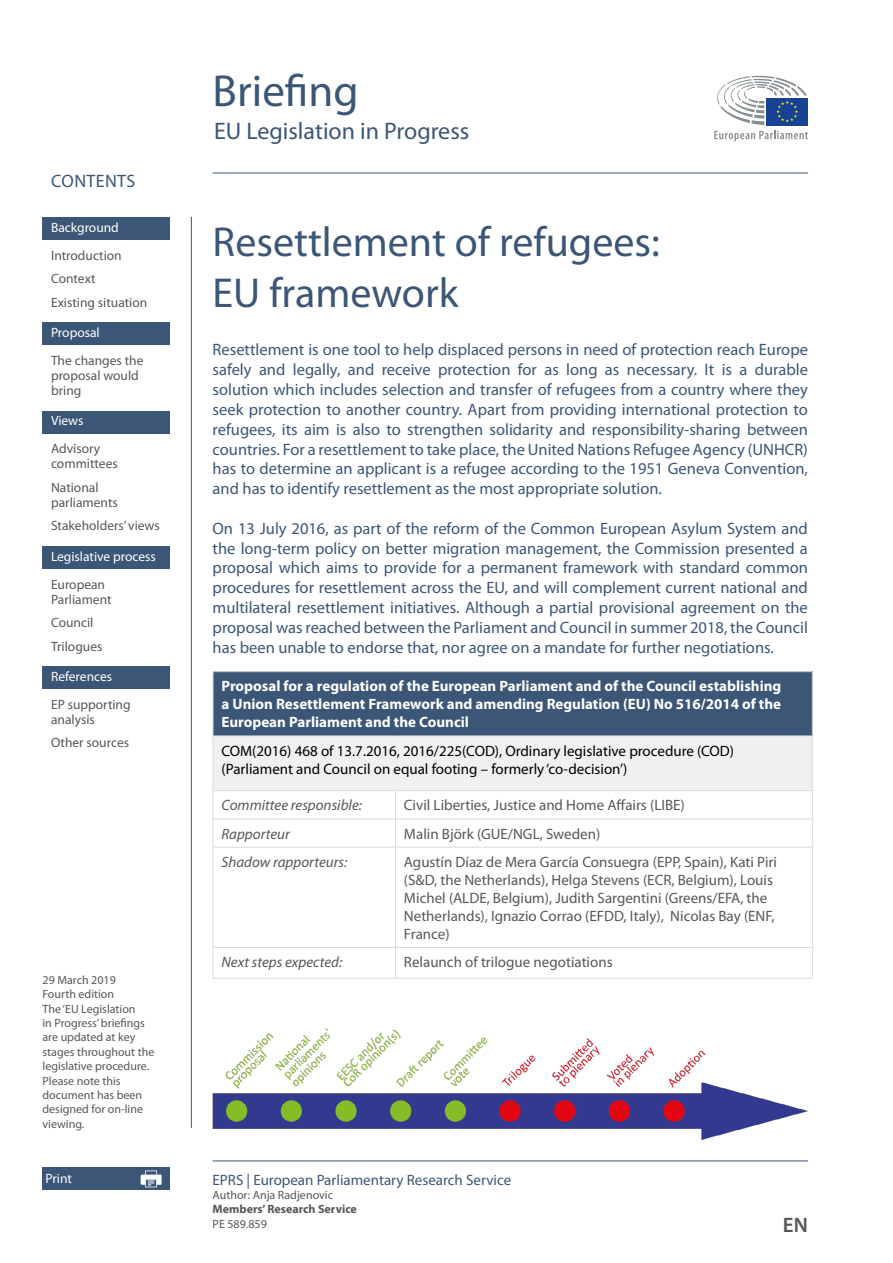
<style>
.page{position:relative;width:893px;height:1263px;background:#fff}
.page>*{position:absolute;margin:0;border:0;box-sizing:border-box;transform-origin:0 0}
.t1{font:45px "Myriad Pro";color:#3b5677}
.BR_-_Title{font:42px/50.4px "Myriad Pro";color:#3b5677}
.t2{font:24px "Myriad Pro";color:#3b5677}
.t3{font:600 21px "Myriad Pro";color:#575756}
.t4{font:18px "Myriad Pro";letter-spacing:.02em;color:#3b5677}
.body{font:16.5px/19.8px "Myriad Pro";color:#3b5677;text-align:justify}
.table_body{font:15px/18px "Myriad Pro";color:#575756}
.table_column_title{font:700 15px/18px "Myriad Pro";color:#fff;text-align:justify}
.table_row_title{font:15px/18px "Myriad Pro";color:#000}
.table_body-2{font:italic 15px "Myriad Pro";color:#575756}
.t5{font:15px "Myriad Pro";color:#3b5677}
.t6{font:13.5px/15px "Myriad Pro";color:#575756}
.t7{font:13.5px "Myriad Pro";color:#fff}
.t8{font:12px/14.4px "Myriad Pro";color:#575756}
.t9{font:700 12px "Myriad Pro";color:#575756}
</style>
<div class="page">
<div style="left:43px;top:217px;width:127px;height:22px;background:#3b5677"></div>
<div style="left:43px;top:323px;width:127px;height:22px;background:#3b5677"></div>
<div style="left:43px;top:411px;width:127px;height:22px;background:#3b5677"></div>
<div style="left:43px;top:546px;width:127px;height:22px;background:#3b5677"></div>
<div style="left:43px;top:667px;width:127px;height:22px;background:#3b5677"></div>
<svg style="left:714px;top:131px;width:94px;height:11px"></svg>
<div style="left:766px;top:98px;width:42px;height:27px;background:#164194"></div>
<svg style="left:717px;top:75px;width:90px;height:50px"></svg>
<hr style="left:213px;top:1160px;width:595px;height:1px;background:#3b5677">
<hr style="left:191px;top:217px;width:1px;height:911px;background:#3b5677">
<hr style="left:213px;top:173px;width:595px;height:1px;background:#3b5677">
<div style="left:213px;top:672px;width:599px;height:64px;background:#3b5677"></div>
<div style="left:213px;top:736px;width:599px;height:55px;background:#f0f0f0"></div>
<hr style="left:213px;top:671px;width:182px;height:1px;background:#dadada">
<hr style="left:213px;top:672px;width:1px;height:63px;background:#dadada">
<hr style="left:395px;top:671px;width:418px;height:1px;background:#dadada">
<hr style="left:812px;top:672px;width:1px;height:63px;background:#dadada">
<hr style="left:812px;top:736px;width:1px;height:54px;background:#dadada">
<hr style="left:213px;top:847px;width:182px;height:1px;background:#dadada">
<hr style="left:213px;top:847px;width:1px;height:100px;background:#dadada">
<hr style="left:395px;top:847px;width:418px;height:1px;background:#dadada">
<hr style="left:395px;top:847px;width:1px;height:100px;background:#dadada">
<hr style="left:812px;top:847px;width:1px;height:100px;background:#dadada">
<hr style="left:213px;top:948px;width:1px;height:30px;background:#dadada">
<hr style="left:395px;top:948px;width:1px;height:30px;background:#dadada">
<hr style="left:812px;top:948px;width:1px;height:30px;background:#dadada">
<hr style="left:213px;top:978px;width:182px;height:1px;background:#dadada">
<hr style="left:395px;top:978px;width:418px;height:1px;background:#dadada">
<hr style="left:213px;top:735px;width:182px;height:1px;background:#dadada">
<hr style="left:213px;top:736px;width:1px;height:54px;background:#dadada">
<hr style="left:395px;top:735px;width:418px;height:1px;background:#dadada">
<hr style="left:213px;top:818px;width:182px;height:1px;background:#dadada">
<hr style="left:213px;top:947px;width:182px;height:1px;background:#dadada">
<hr style="left:395px;top:818px;width:418px;height:1px;background:#dadada">
<svg style="left:395px;top:791px;width:1px;height:56px"></svg>
<hr style="left:395px;top:947px;width:418px;height:1px;background:#dadada">
<hr style="left:213px;top:790px;width:182px;height:1px;background:#dadada">
<hr style="left:395px;top:790px;width:418px;height:1px;background:#dadada">
<svg style="left:213px;top:791px;width:1px;height:56px"></svg>
<svg style="left:812px;top:791px;width:1px;height:56px"></svg>
<img style="left:213px;top:1028px;width:595px;height:112px">
<div style="left:43px;top:1168px;width:127px;height:22px;background:#3b5677"></div>
<svg style="left:141px;top:1170px;width:21px;height:17px"></svg>
<p class="t4" style="left:51px;top:169px;width:86px">CONTENTS</p>
<p class="t7" style="left:51px;top:219px;width:69px">Background</p>
<p class="t6" style="left:51px;top:243px;width:98px;line-height:23.5px">Introduction<br>Context<br>Existing situation</p>
<p class="t7" style="left:51px;top:324px;width:50px">Proposal</p>
<p class="t6" style="left:51px;top:353px;width:94px">The changes the proposal would bring</p>
<p class="t7" style="left:51px;top:413px;width:34px">Views</p>
<p class="t6" style="left:51px;top:441px;width:68px">Advisory committees</p>
<p class="t6" style="left:51px;top:479px;width:68px">National parliaments</p>
<p class="t6" style="left:51px;top:518px;width:110px">Stakeholders’ views</p>
<p class="t7" style="left:51px;top:548px;width:106px">Legislative process</p>
<p class="t6" style="left:51px;top:576px;width:62px">European<br>Parliament</p>
<p class="t6" style="left:51px;top:610px;width:53px;line-height:23.5px">Council<br>Trilogues</p>
<p class="t7" style="left:51px;top:668px;width:63px">References</p>
<p class="t6" style="left:51px;top:696px;width:81px">EP supporting analysis</p>
<p class="t6" style="left:51px;top:735px;width:80px">Other sources</p>
<p class="t8" style="left:43px;top:972px;width:113px">29 March 2019<br>Fourth edition<br>The ‘EU Legislation<br>in Progress’ briefings are updated at key stages throughout the legislative procedure.<br>Please note this document has been designed for on-line viewing.</p>
<p class="t7" style="left:46px;top:1170px;width:28px">Print</p>
<h1 class="t1" style="left:213px;top:63px;width:148px">Briefing</h1>
<h3 class="t2" style="left:214px;top:117px;width:257px">EU Legislation in Progress</h3>
<p class="BR_-_Title" style="left:213px;top:217px;width:449px">Resettlement of refugees:<br>EU framework</p>
<p class="body" style="left:213px;top:340px;width:597px">Resettlement is one tool to help displaced persons in need of protection reach Europe safely and legally, and receive protection for as long as necessary. It is a durable solution which includes selection and transfer of refugees from a country where they seek protection to another country. Apart from providing international protection to refugees, its aim is also to strengthen solidarity and responsibility-sharing between countries. For a resettlement to take place, the United Nations Refugee Agency (UNHCR) has to determine an applicant is a refugee according to the 1951 Geneva Convention, and has to identify resettlement as the most appropriate solution.</p>
<p class="body" style="left:213px;top:518px;width:597px">On 13 July 2016, as part of the reform of the Common European Asylum System and the long-term policy on better migration management, the Commission presented a proposal which aims to provide for a permanent framework with standard common procedures for resettlement across the EU, and will complement current national and multilateral resettlement initiatives. Although a partial provisional agreement on the proposal was reached between the Parliament and Council in summer 2018, the Council has been unable to endorse that, nor agree on a mandate for further negotiations.</p>
<p class="table_column_title" style="left:221px;top:677px;width:561px">Proposal for a regulation of the European Parliament and of the Council establishing a Union Resettlement Framework and amending Regulation (EU) No 516/2014 of the European Parliament and the Council</p>
<p class="table_row_title" style="left:221px;top:741px;width:514px">COM(2016) 468 of 13.7.2016, 2016/225(COD), Ordinary legislative procedure (COD) (Parliament and Council on equal footing – formerly ‘co-decision’)</p>
<p class="table_body-2" style="left:221px;top:797px;width:142px">Committee responsible:</p>
<p class="table_body" style="left:404px;top:796px;width:282px">Civil Liberties, Justice and Home Affairs (LIBE)</p>
<p class="table_body-2" style="left:221px;top:825px;width:70px">Rapporteur</p>
<p class="table_body" style="left:404px;top:824px;width:198px">Malin Björk (GUE/NGL, Sweden)</p>
<p class="table_body-2" style="left:221px;top:854px;width:127px">Shadow rapporteurs:</p>
<p class="table_body" style="left:404px;top:853px;width:374px">Agustín Díaz de Mera García Consuegra (EPP, Spain), Kati Piri (S&amp;D, the Netherlands), Helga Stevens (ECR, Belgium), Louis Michel (ALDE, Belgium), Judith Sargentini (Greens/EFA, the Netherlands), Ignazio Corrao (EFDD, Italy), Nicolas Bay (ENF, France)</p>
<p class="table_body-2" style="left:221px;top:954px;width:122px">Next steps expected:</p>
<p class="table_body" style="left:404px;top:953px;width:210px">Relaunch of trilogue negotiations</p>
<p class="t5" style="left:213px;top:1170px;width:300px">EPRS | European Parliamentary Research Service</p>
<p class="t8" style="left:213px;top:1187px;width:122px">Author: Anja Radjenovic</p>
<p class="t9" style="left:213px;top:1201px;width:146px">Members’ Research Service</p>
<p class="t8" style="left:213px;top:1216px;width:56px">PE 589.859</p>
<p class="t3" style="left:783px;top:1211px;width:27px">EN</p>
</div>
